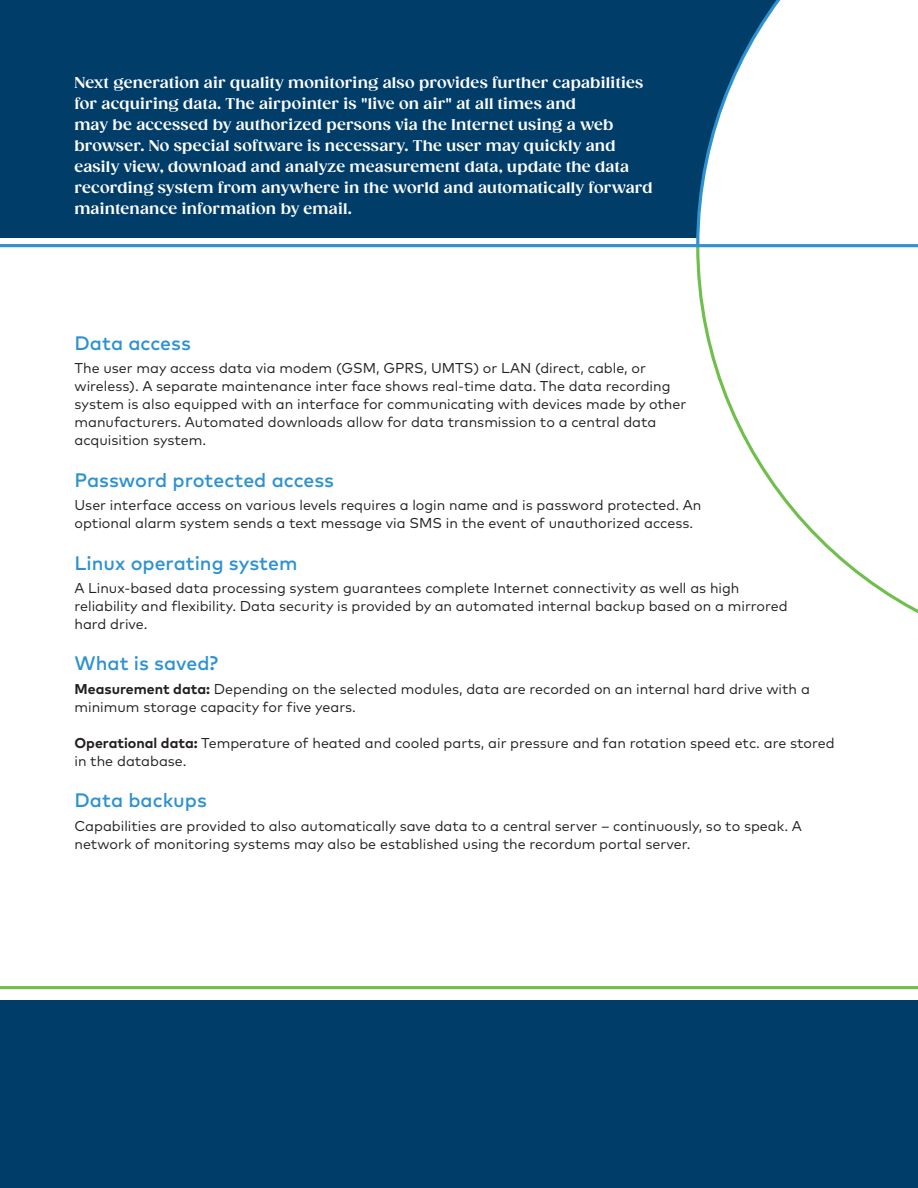
<style>
.page{position:relative;width:918px;height:1188px;background:#fff}
.page>*{position:absolute;margin:0;border:0;box-sizing:border-box;transform-origin:0 0}
.Subhead{font:500 19.5px "Mark Pro";color:#2e92d0}
.Callout_Copy_white{font:700 15px/21px "Gazpacho";letter-spacing:.015em;color:#fff}
.Body{font:14.25px/18px "Mark Pro";color:#231f20}
.s1{font-weight:700}
</style>
<div class="page">
<div style="left:0;top:0;width:918px;height:238px;background:#003d69"></div>
<hr style="left:0;top:244px;width:698px;height:3px;background:#2e92d0">
<svg style="left:696px;top:249px;width:222px;height:365px"></svg>
<svg style="left:695px;top:0;width:223px;height:249px;background:#dbe5eb"></svg>
<div style="left:0;top:1000px;width:918px;height:188px;background:#003d69"></div>
<hr style="left:0;top:986px;width:918px;height:3px;background:#70bf4c">
<p class="Callout_Copy_white" style="left:74px;top:73px;width:580px">Next generation air quality monitoring also provides further capabilities for acquiring data. The airpointer is "live on air" at all times and<br>may be accessed by authorized persons via the Internet using a web browser. No special software is necessary. The user may quickly and easily view, download and analyze measurement data, update the data recording system from anywhere in the world and automatically forward maintenance information by email.</p>
<p class="Subhead" style="left:75px;top:328px;width:118px">Data access</p>
<p class="Body" style="left:75px;top:358px;width:613px">The user may access data via modem (GSM, GPRS, UMTS) or LAN (direct, cable, or wireless). A separate maintenance inter face shows real-time data. The data recording system is also equipped with an interface for communicating with devices made by other manufacturers. Automated downloads allow for data transmission to a central data acquisition system.</p>
<p class="Subhead" style="left:75px;top:465px;width:261px">Password protected access</p>
<p class="Body" style="left:75px;top:495px;width:628px">User interface access on various levels requires a login name and is password protected. An optional alarm system sends a text message via SMS in the event of unauthorized access.</p>
<p class="Subhead" style="left:75px;top:548px;width:225px">Linux operating system</p>
<p class="Body" style="left:75px;top:578px;width:715px">A Linux-based data processing system guarantees complete Internet connectivity as well as high reliability and flexibility. Data security is provided by an automated internal backup based on a mirrored hard drive.</p>
<p class="Subhead" style="left:75px;top:649px;width:145px">What is saved?</p>
<p class="Body" style="left:75px;top:679px;width:737px"><span class="s1">Measurement data:</span> Depending on the selected modules, data are recorded on an internal hard drive with a minimum storage capacity for five years.</p>
<p class="Body" style="left:75px;top:733px;width:762px"><span class="s1">Operational data:</span> Temperature of heated and cooled parts, air pressure and fan rotation speed etc. are stored in the database.</p>
<p class="Subhead" style="left:75px;top:786px;width:134px">Data backups</p>
<p class="Body" style="left:75px;top:815px;width:729px">Capabilities are provided to also automatically save data to a central server – continuously, so to speak. A network of monitoring systems may also be established using the recordum portal server.</p>
</div>
